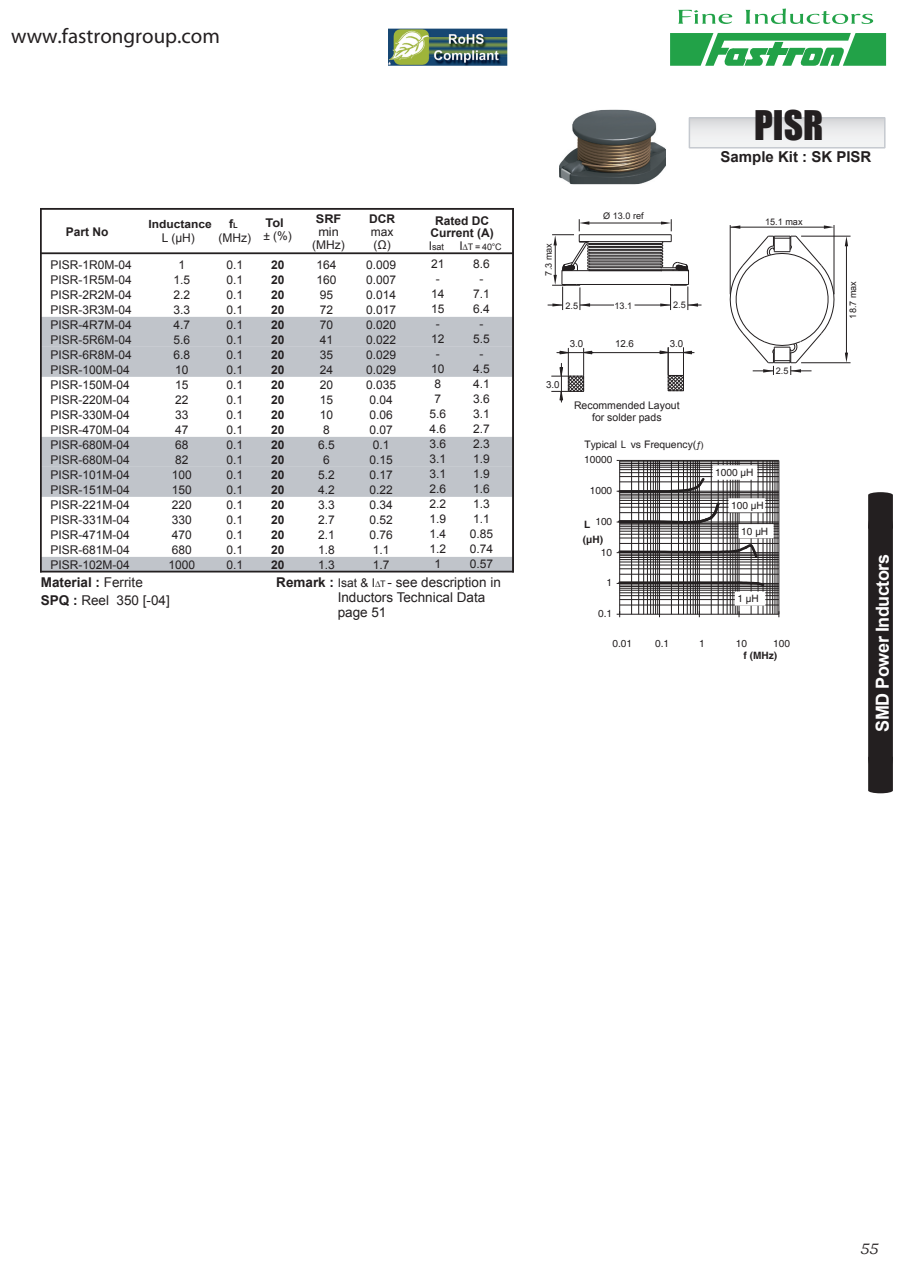
<style>
.page{position:relative;width:897px;height:1263px;background:#fff}
.page>*{position:absolute;margin:0;border:0;box-sizing:border-box;transform-origin:0 0}
.t1{font:37.5px "Impact";color:#231f20}
.t2{font:21px "Myriad";color:#231f20}
.t3{font:700 18px "Arial";color:#fff}
.t4{font:700 15px "Arial";color:#231f20}
.t5{font:italic 15px "Bookman Old Style";color:#231f20}
.t6{font:13.5px/15px "Arial";color:#231f20}
.t7{font:700 13.5px "Arial";color:#231f20}
.t8{font:12px/15px "Arial";color:#231f20;text-align:center}
.t9{font:700 12px/15px "Arial";color:#231f20;text-align:justify}
.t10{font:12px/12.8px "Arial";color:#231f20;text-align:center;scale:1.07 1}
.t11{font:700 12px "Arial";color:#231f20;scale:1.07 1}
.t12{font:700 11.25px "Arial";color:#231f20;scale:1.07 1}
.t13{font:10.5px/12px "Arial";color:#231f20;text-align:center}
.t14{font:10.35px "Helvetica";letter-spacing:-.005em;color:#231f20}
.t15{font:10.05px "Helvetica";color:#231f20}
.t16{font:700 10.05px/14.5px "Helvetica";color:#231f20}
.t17{font:9.75px "Arial";color:#231f20}
.t18{font:9.15px "Arial";color:#231f20}
.t19{font:9px "Arial";color:#231f20}
.s1{font-weight:700}
.s2{font-weight:700;font-size:7.5px}
.s3{font-size:12px}
.s4{font-weight:400}
.s5{font-size:9px}
.s6{font-family:"Times";font-size:10.95px}
.s7{font-family:"Arial";font-size:9px}
</style>
<div class="page">
<svg style="left:692px;top:120px;width:191px;height:26px"></svg>
<div style="left:689px;top:117px;width:197px;height:32px;border:2px solid #c5c9cf"></div>
<svg style="left:868px;top:492px;width:25px;height:301px;background:#252122"></svg>
<img style="left:559px;top:110px;width:107px;height:74px">
<svg style="left:551px;top:347px;width:144px;height:56px"></svg>
<svg style="left:547px;top:219px;width:155px;height:91px"></svg>
<svg style="left:729px;top:225px;width:122px;height:150px"></svg>
<svg style="left:40px;top:208px;width:474px;height:365px"></svg>
<svg style="left:678px;top:9px;width:195px;height:15px"></svg>
<svg style="left:670px;top:33px;width:216px;height:33px"></svg>
<img style="left:388px;top:28px;width:120px;height:38px">
<svg style="left:616px;top:460px;width:164px;height:158px"></svg>
<h2 class="t2" style="left:11px;top:26px;width:210px">www.fastrongroup.com</h2>
<p class="t9" style="left:66px;top:225px;width:44px">Part No</p>
<p class="t8" style="left:50px;top:257px;width:83px;text-align:left">PISR-1R0M-04<br>PISR-1R5M-04<br>PISR-2R2M-04<br>PISR-3R3M-04<br>PISR-4R7M-04<br>PISR-5R6M-04<br>PISR-6R8M-04<br>PISR-100M-04<br>PISR-150M-04<br>PISR-220M-04<br>PISR-330M-04<br>PISR-470M-04<br>PISR-680M-04<br>PISR-680M-04<br>PISR-101M-04<br>PISR-151M-04<br>PISR-221M-04<br>PISR-331M-04<br>PISR-471M-04<br>PISR-681M-04<br>PISR-102M-04</p>
<p class="t8" style="left:218px;top:217px;width:34px;line-height:14.2px"><span class="s1">f</span><span class="s2">L </span>(MHz)</p>
<p class="t12" style="left:149px;top:216px;width:61px">Inductance</p>
<p class="t8" style="left:162px;top:231px;width:35px">L (µH)</p>
<p class="t11" style="left:266px;top:215px;width:19px">Tol</p>
<p class="t8" style="left:263px;top:229px;width:30px">± (%)</p>
<p class="t11" style="left:316px;top:211px;width:25px">SRF</p>
<p class="t10" style="left:312px;top:226px;width:32px">min (MHz)</p>
<p class="t9" style="left:369px;top:212px;width:27px">DCR</p>
<p class="t8" style="left:371px;top:226px;width:24px;line-height:12.8px;text-align:left">max (Ω)</p>
<p class="t8" style="left:169px;top:257px;width:28px">1<br>1.5<br>2.2<br>3.3<br>4.7<br>5.6<br>6.8<br>10<br>15<br>22<br>33<br>47<br>68<br>82<br>100<br>150<br>220<br>330<br>470<br>680<br>1000</p>
<p class="t8" style="left:226px;top:257px;width:18px;text-align:justify">0.1<br>0.1<br>0.1<br>0.1<br>0.1<br>0.1<br>0.1<br>0.1<br>0.1<br>0.1<br>0.1<br>0.1<br>0.1<br>0.1<br>0.1<br>0.1<br>0.1<br>0.1<br>0.1<br>0.1<br>0.1</p>
<p class="t9" style="left:271px;top:257px;width:15px">20<br>20<br>20<br>20<br>20<br>20<br>20<br>20<br>20<br>20<br>20<br>20<br>20<br>20<br>20<br>20<br>20<br>20<br>20<br>20<br>20</p>
<p class="t8" style="left:316px;top:257px;width:22px">164<br>160<br>95<br>72<br>70<br>41<br>35<br>24<br>20<br>15<br>10<br>8<br>6.5<br>6<br>5.2<br>4.2<br>3.3<br>2.7<br>2.1<br>1.8<br>1.3</p>
<p class="t8" style="left:366px;top:257px;width:32px">0.009<br>0.007<br>0.014<br>0.017<br>0.020<br>0.022<br>0.029<br>0.029<br>0.035<br>0.04<br>0.06<br>0.07<br>0.1<br>0.15<br>0.17<br>0.22<br>0.34<br>0.52<br>0.76<br>1.1<br>1.7</p>
<p class="t9" style="left:431px;top:214px;width:65px;line-height:12.8px;text-align:center">Rated DC<br>Current (A)</p>
<p class="t19" style="left:429px;top:241px;width:17px"><span class="s3">I</span>sat</p>
<p class="t19" style="left:460px;top:241px;width:44px"><span class="s3">I</span>∆T = 40°C</p>
<p class="t8" style="left:430px;top:257px;width:18px">21 -<br>14<br>15 -<br>12 -<br>10<br>8<br>7<br>5.6<br>4.6<br>3.6<br>3.1<br>3.1<br>2.6<br>2.2<br>1.9<br>1.4<br>1.2<br>1</p>
<p class="t8" style="left:470px;top:257px;width:25px">8.6 -<br>7.1<br>6.4 -<br>5.5 -<br>4.5<br>4.1<br>3.6<br>3.1<br>2.7<br>2.3<br>1.9<br>1.9<br>1.6<br>1.3<br>1.1<br>0.85<br>0.74<br>0.57</p>
<p class="t7" style="left:41px;top:573px;width:104px">Material : <span class="s4">Ferrite</span></p>
<p class="t6" style="left:41px;top:593px;width:131px"><span class="s1">SPQ :</span> Reel 350 [-04]</p>
<p class="t6" style="left:338px;top:575px;width:165px;text-indent:-61px"><span class="s1">Remark :</span> <span class="s3">Isat &amp; I</span><span class="s5">∆T</span> - see description in<br>Inductors Technical Data page 51</p>
<h1 class="t1" style="left:754px;top:97px;width:71px">PISR</h1>
<p class="t4" style="left:721px;top:147px;width:152px">Sample Kit : SK PISR</p>
<p class="t18" style="left:543px;top:275px;width:34px;rotate:-90deg">3.7 m xa</p>
<p class="t18" style="left:603px;top:210px;width:42px">Ø 13.0 ref</p>
<p class="t18" style="left:566px;top:300px;width:14px">2.5</p>
<p class="t18" style="left:615px;top:300px;width:19px">13.1</p>
<p class="t18" style="left:673px;top:298px;width:14px">2.5</p>
<p class="t17" style="left:570px;top:337px;width:15px">3.0</p>
<p class="t17" style="left:615px;top:337px;width:20px">12.6</p>
<p class="t17" style="left:670px;top:337px;width:15px">3.0</p>
<p class="t17" style="left:546px;top:378px;width:15px">3.0</p>
<p class="t13" style="left:574px;top:399px;width:107px">Recommended Layout for solder pads</p>
<p class="t14" style="left:584px;top:439px;width:121px">Typical <span class="s6">L</span> vs Frequency(<span class="s7">ƒ</span><span class="s5">)</span></p>
<p class="t15" style="left:584px;top:454px;width:30px">10000</p>
<p class="t15" style="left:590px;top:485px;width:24px">1000</p>
<p class="t15" style="left:595px;top:516px;width:18px">100</p>
<p class="t16" style="left:583px;top:518px;width:22px">L (µH)</p>
<p class="t18" style="left:765px;top:216px;width:39px">15.1 max</p>
<p class="t18" style="left:776px;top:364px;width:14px">2.5</p>
<p class="t15" style="left:715px;top:466px;width:40px">1000 µH</p>
<p class="t15" style="left:731px;top:499px;width:34px">100 µH</p>
<p class="t15" style="left:741px;top:525px;width:28px">10 µH</p>
<p class="t18" style="left:847px;top:319px;width:39px;rotate:-90deg">7.81 m xa</p>
<p class="t15" style="left:601px;top:546px;width:13px">10</p>
<p class="t15" style="left:607px;top:577px;width:7px">1</p>
<p class="t15" style="left:598px;top:608px;width:16px">0.1</p>
<p class="t15" style="left:738px;top:593px;width:23px">1 µH</p>
<p class="t15" style="left:612px;top:638px;width:21px">0.01</p>
<p class="t15" style="left:655px;top:638px;width:16px">0.1</p>
<p class="t15" style="left:699px;top:638px;width:7px">1</p>
<p class="t15" style="left:736px;top:638px;width:13px">10</p>
<p class="t15" style="left:773px;top:638px;width:18px">100</p>
<p class="t16" style="left:744px;top:649px;width:35px">f (MHz)</p>
<h3 class="t3" style="left:871px;top:732px;width:179px;rotate:-90deg">S M D P wo re srotcudnI</h3>
<p class="t5" style="left:859px;top:1238px;width:20px">55</p>
</div>
